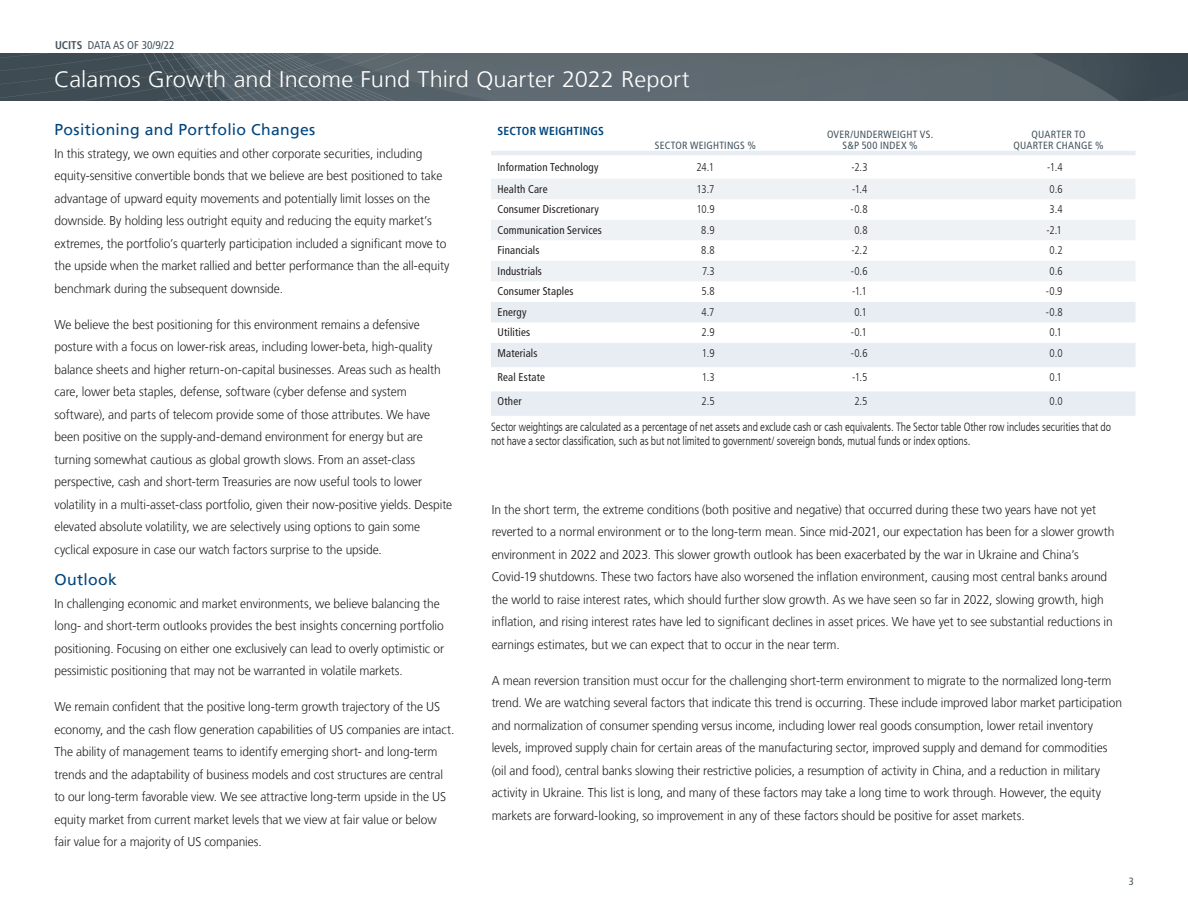
<style>
.page{position:relative;width:1188px;height:918px;background:#fff}
.page>*{position:absolute;margin:0;border:0;box-sizing:border-box;transform-origin:0 0}
.t1{font:300 22.5px "Frutiger LT";color:#fff;scale:1.05 1}
.t2{font:15.75px "Frutiger LT";letter-spacing:.02em;color:#00467e}
.t3{font:300 12.75px/22.5px "Frutiger LT";letter-spacing:-.005em;color:#231f20;scale:.94 1}
.t4{font:300 condensed 12px/13.8px "Frutiger LT";letter-spacing:-.01em;color:#231f20;scale:.95 1}
.t5{font:700 condensed 11.7px "Frutiger LT";letter-spacing:.02em;color:#00467e}
.t6{font:condensed 11.25px "Frutiger LT";letter-spacing:.015em;color:#231f20}
.t7{font:300 condensed 11.25px "Frutiger LT";color:#231f20}
.t8{font:condensed 11.25px "Frutiger LT";color:#45555f}
.t9{font:condensed 10.5px/10.5px "Frutiger LT";letter-spacing:.02em;color:#45555f;text-align:center}
.s1{font-weight:700}
</style>
<div class="page">
<svg style="left:0;top:54px;width:1188px;height:47px;background:#546067"></svg>
<svg style="left:491px;top:151px;width:645px;height:265px"></svg>
<svg style="left:491px;top:179px;width:645px;height:102px;fill:#eef2f5"></svg>
<p class="t8" style="left:55px;top:39px;width:121px"><span class="s1">UCITS</span> DATA AS OF 30/9/22</p>
<h1 class="t1" style="left:54px;top:66px;width:607px">Calamos Growth and Income Fund Third Quarter 2022 Report</h1>
<p class="t2" style="left:54px;top:121px;width:262px">Positioning and Portfolio Changes</p>
<p class="t3" style="left:54px;top:142px;width:422px">In this strategy, we own equities and other corporate securities, including equity-sensitive convertible bonds that we believe are best positioned to take advantage of upward equity movements and potentially limit losses on the downside. By holding less outright equity and reducing the equity market’s extremes, the portfolio’s quarterly participation included a significant move to the upside when the market rallied and better performance than the all-equity benchmark during the subsequent downside.</p>
<p class="t3" style="left:54px;top:313px;width:425px">We believe the best positioning for this environment remains a defensive posture with a focus on lower-risk areas, including lower-beta, high-quality balance sheets and higher return-on-capital businesses. Areas such as health care, lower beta staples, defense, software (cyber defense and system software), and parts of telecom provide some of those attributes. We have been positive on the supply-and-demand environment for energy but are turning somewhat cautious as global growth slows. From an asset-class perspective, cash and short-term Treasuries are now useful tools to lower volatility in a multi-asset-class portfolio, given their now-positive yields. Despite elevated absolute volatility, we are selectively using options to gain some cyclical exposure in case our watch factors surprise to the upside.</p>
<p class="t2" style="left:54px;top:571px;width:64px">Outlook</p>
<p class="t3" style="left:54px;top:592px;width:416px">In challenging economic and market environments, we believe balancing the long- and short-term outlooks provides the best insights concerning portfolio positioning. Focusing on either one exclusively can lead to overly optimistic or pessimistic positioning that may not be warranted in volatile markets.</p>
<p class="t3" style="left:54px;top:696px;width:427px">We remain confident that the positive long-term growth trajectory of the US economy, and the cash flow generation capabilities of US companies are intact.<br>The ability of management teams to identify emerging short- and long-term trends and the adaptability of business models and cost structures are central to our long-term favorable view. We see attractive long-term upside in the US equity market from current market levels that we view at fair value or below fair value for a majority of US companies.</p>
<p class="t5" style="left:498px;top:124px;width:108px">SECTOR WEIGHTINGS</p>
<p class="t9" style="left:655px;top:140px;width:103px">SECTOR WEIGHTINGS %</p>
<p class="t9" style="left:827px;top:129px;width:108px">OVER/UNDERWEIGHT VS.<br>S&amp;P 500 INDEX %</p>
<p class="t9" style="left:1013px;top:129px;width:92px">QUARTER TO<br>QUARTER CHANGE %</p>
<p class="t6" style="left:498px;top:161px;width:103px">Information Technology</p>
<p class="t7" style="left:696px;top:161px;width:19px">24.1</p>
<p class="t7" style="left:852px;top:161px;width:18px">-2.3</p>
<p class="t7" style="left:1047px;top:161px;width:17px">-1.4</p>
<p class="t6" style="left:498px;top:182px;width:52px">Health Care</p>
<p class="t7" style="left:697px;top:182px;width:19px">13.7</p>
<p class="t7" style="left:852px;top:182px;width:17px">-1.4</p>
<p class="t7" style="left:1049px;top:182px;width:15px">0.6</p>
<p class="t6" style="left:498px;top:203px;width:103px">Consumer Discretionary</p>
<p class="t7" style="left:696px;top:203px;width:20px">10.9</p>
<p class="t7" style="left:851px;top:203px;width:18px">-0.8</p>
<p class="t7" style="left:1049px;top:203px;width:15px">3.4</p>
<p class="t6" style="left:498px;top:223px;width:106px">Communication Services</p>
<p class="t7" style="left:701px;top:223px;width:15px">8.9</p>
<p class="t7" style="left:854px;top:223px;width:15px">0.8</p>
<p class="t7" style="left:1047px;top:223px;width:17px">-2.1</p>
<p class="t6" style="left:498px;top:244px;width:43px">Financials</p>
<p class="t7" style="left:701px;top:244px;width:15px">8.8</p>
<p class="t7" style="left:852px;top:244px;width:18px">-2.2</p>
<p class="t7" style="left:1049px;top:244px;width:15px">0.2</p>
<p class="t6" style="left:498px;top:264px;width:46px">Industrials</p>
<p class="t7" style="left:702px;top:264px;width:14px">7.3</p>
<p class="t7" style="left:851px;top:264px;width:18px">-0.6</p>
<p class="t7" style="left:1049px;top:264px;width:15px">0.6</p>
<p class="t6" style="left:498px;top:285px;width:77px">Consumer Staples</p>
<p class="t7" style="left:701px;top:285px;width:15px">5.8</p>
<p class="t7" style="left:852px;top:285px;width:16px">-1.1</p>
<p class="t7" style="left:1046px;top:285px;width:18px">-0.9</p>
<p class="t6" style="left:498px;top:305px;width:31px">Energy</p>
<p class="t7" style="left:701px;top:305px;width:15px">4.7</p>
<p class="t7" style="left:854px;top:305px;width:14px">0.1</p>
<p class="t7" style="left:1046px;top:305px;width:18px">-0.8</p>
<p class="t6" style="left:498px;top:326px;width:34px">Utilities</p>
<p class="t7" style="left:702px;top:326px;width:15px">2.9</p>
<p class="t7" style="left:851px;top:326px;width:18px">-0.1</p>
<p class="t7" style="left:1049px;top:326px;width:14px">0.1</p>
<p class="t6" style="left:498px;top:346px;width:41px">Materials</p>
<p class="t7" style="left:702px;top:346px;width:14px">1.9</p>
<p class="t7" style="left:851px;top:346px;width:18px">-0.6</p>
<p class="t7" style="left:1049px;top:346px;width:15px">0.0</p>
<p class="t6" style="left:498px;top:371px;width:49px">Real Estate</p>
<p class="t7" style="left:702px;top:371px;width:14px">1.3</p>
<p class="t7" style="left:852px;top:371px;width:17px">-1.5</p>
<p class="t7" style="left:1049px;top:371px;width:14px">0.1</p>
<p class="t6" style="left:498px;top:395px;width:26px">Other</p>
<p class="t7" style="left:702px;top:395px;width:15px">2.5</p>
<p class="t7" style="left:854px;top:395px;width:15px">2.5</p>
<p class="t7" style="left:1049px;top:395px;width:15px">0.0</p>
<p class="t4" style="left:491px;top:420px;width:654px">Sector weightings are calculated as a percentage of net assets and exclude cash or cash equivalents. The Sector table Other row includes securities that do not have a sector classification, such as but not limited to government/ sovereign bonds, mutual funds or index options.</p>
<p class="t3" style="left:492px;top:498px;width:664px">In the short term, the extreme conditions (both positive and negative) that occurred during these two years have not yet reverted to a normal environment or to the long-term mean. Since mid-2021, our expectation has been for a slower growth environment in 2022 and 2023. This slower growth outlook has been exacerbated by the war in Ukraine and China’s Covid-19 shutdowns. These two factors have also worsened the inflation environment, causing most central banks around the world to raise interest rates, which should further slow growth. As we have seen so far in 2022, slowing growth, high inflation, and rising interest rates have led to significant declines in asset prices. We have yet to see substantial reductions in earnings estimates, but we can expect that to occur in the near term.</p>
<p class="t3" style="left:492px;top:669px;width:672px">A mean reversion transition must occur for the challenging short-term environment to migrate to the normalized long-term trend. We are watching several factors that indicate this trend is occurring. These include improved labor market participation and normalization of consumer spending versus income, including lower real goods consumption, lower retail inventory levels, improved supply chain for certain areas of the manufacturing sector, improved supply and demand for commodities (oil and food), central banks slowing their restrictive policies, a resumption of activity in China, and a reduction in military activity in Ukraine. This list is long, and many of these factors may take a long time to work through. However, the equity markets are forward-looking, so improvement in any of these factors should be positive for asset markets.</p>
<p class="t9" style="left:1129px;top:877px;width:7px">3</p>
</div>
